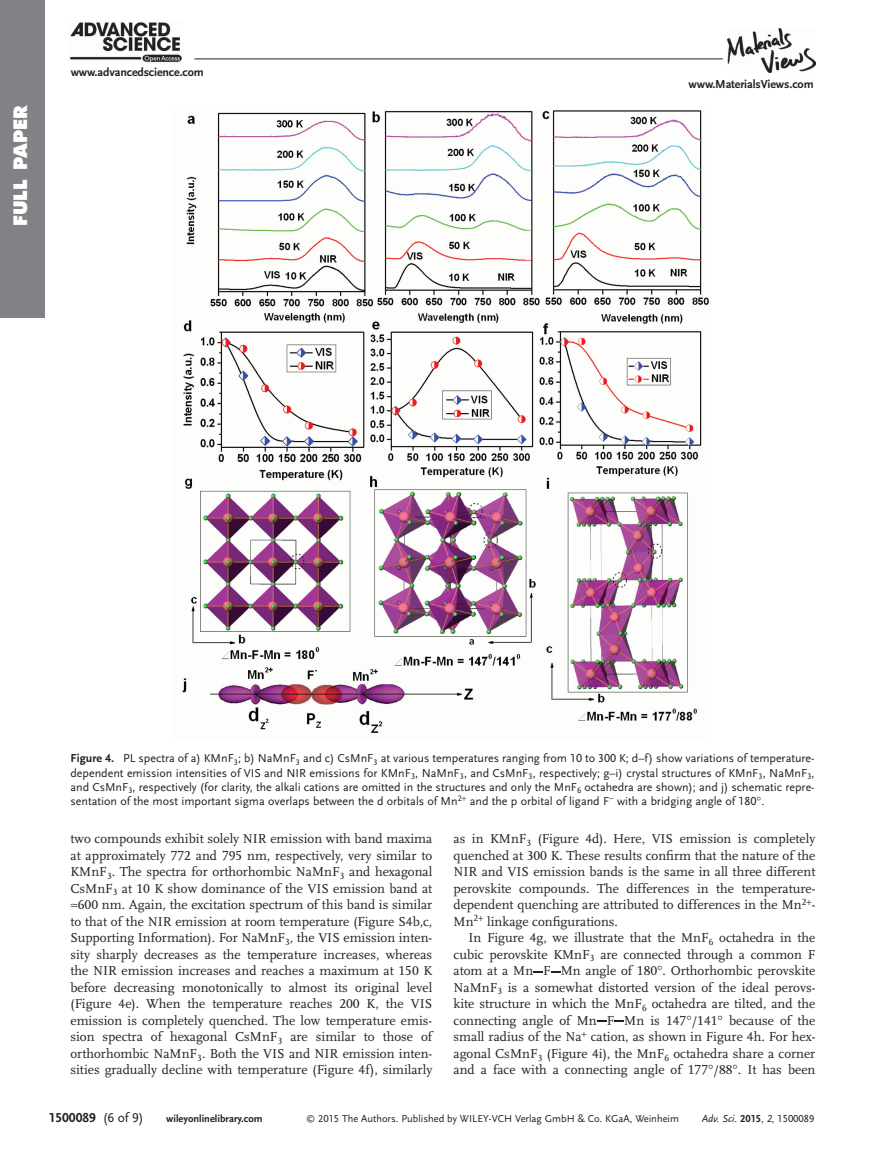
<style>
.page{position:relative;width:891px;height:1175px;background:#fff}
.page>*{position:absolute;margin:0;border:0;box-sizing:border-box;transform-origin:0 0}
.t1{font:800 18px "Futura";letter-spacing:.005em;color:#fff}
.t2{font:13.5px/16.5px "Scala LF";color:#231f20;text-align:justify}
.t3{font:700 13.5px "Scala Sans LF";color:#231f20}
.t4{font:12px/14.2px "Scala Sans LF";color:#231f20;text-align:justify}
.t5{font:700 12px "Scala Sans LF";letter-spacing:-.01em;color:#231f20}
.t6{font:10.5px "Scala Sans LF";color:#231f20}
.t7{font:700 10.5px "Scala Sans LF";color:#231f20}
.t8{font:italic 10.5px "Scala Sans LF";color:#231f20}
.s1{font-weight:700}
.s2{font-weight:400}
.s3{font-size:9px}
.s4{font-weight:700;font-style:normal}
.s5{font-style:normal}
</style>
<div class="page">
<div style="left:0;top:0;width:44px;height:317px;background:#808285"></div>
<img style="left:727px;top:28px;width:88px;height:45px">
<hr style="left:194px;top:59px;width:529px;height:1px;background:#231f20">
<img style="left:70px;top:22px;width:112px;height:40px">
<svg style="left:533px;top:971px;width:10px;height:2px"></svg>
<svg style="left:551px;top:971px;width:10px;height:2px"></svg>
<svg style="left:597px;top:1020px;width:10px;height:2px"></svg>
<svg style="left:614px;top:1020px;width:10px;height:2px"></svg>
<img style="left:182px;top:110px;width:527px;height:623px">
<h1 class="t1" style="left:13px;top:226px;width:123px;rotate:-90deg">FULL PAPER</h1>
<p class="t5" style="left:71px;top:66px;width:135px">www.advancedscience.com</p>
<p class="t5" style="left:689px;top:79px;width:127px">www.MaterialsViews.com</p>
<p class="t4" style="left:70px;top:752px;width:746px"><span class="s1">Figure 4.</span> PL spectra of a) KMnF <sub>3</sub> ; b) NaMnF <sub>3</sub> and c) CsMnF <sub>3</sub> at various temperatures ranging from 10 to 300 K; d–f) show variations of temperature&shy;dependent emission intensities of VIS and NIR emissions for KMnF <sub>3</sub> , NaMnF <sub>3</sub> , and CsMnF <sub>3</sub> , respectively; g–i) crystal structures of KMnF <sub>3</sub> , NaMnF <sub>3</sub> , and CsMnF <sub>3</sub> , respectively (for clarity, the alkali cations are omitted in the structures and only the MnF <sub>6</sub> octahedra are shown); and j) schematic repre&shy;sentation of the most important sigma overlaps between the d orbitals of Mn <sup>2</sup> and the p orbital of ligand F − with a bridging angle of 180 .</p>
<p class="t2" style="left:70px;top:831px;width:363px">two compounds exhibit solely NIR emission with band maxima at approximately 772 and 795 nm, respectively, very similar to KMnF <sub>3</sub> . The spectra for orthorhombic NaMnF <sub>3</sub> and hexagonal CsMnF <sub>3</sub> at 10 K show dominance of the VIS emission band at ≈600 nm. Again, the excitation spectrum of this band is similar to that of the NIR emission at room temperature (Figure S4b,c, Supporting Information). For NaMnF <sub>3</sub> , the VIS emission inten&shy;sity sharply decreases as the temperature increases, whereas the NIR emission increases and reaches a maximum at 150 K before decreasing monotonically to almost its original level (Figure 4 e). When the temperature reaches 200 K, the VIS emission is completely quenched. The low temperature emis&shy;sion spectra of hexagonal CsMnF <sub>3</sub> are similar to those of orthorhombic NaMnF <sub>3</sub> . Both the VIS and NIR emission inten&shy;sities gradually decline with temperature (Figure 4 f), similarly</p>
<p class="t2" style="left:454px;top:831px;width:363px">as in KMnF <sub>3</sub> (Figure 4 d). Here, VIS emission is completely quenched at 300 K. These results confirm that the nature of the NIR and VIS emission bands is the same in all three different perovskite compounds. The differences in the temperature&shy;dependent quenching are attributed to differences in the Mn <sup>2</sup> - Mn <sup>2</sup> linkage configurations.</p>
<p class="t2" style="left:454px;top:930px;width:363px;text-indent:15px">In Figure 4 g, we illustrate that the MnF <sub>6</sub> octahedra in the cubic perovskite KMnF <sub>3</sub> are connected through a common F atom at a Mn F Mn angle of 180 . Orthorhombic perovskite NaMnF <sub>3</sub> is a somewhat distorted version of the ideal perovs&shy;kite structure in which the MnF <sub>6</sub> octahedra are tilted, and the connecting angle of Mn F Mn is 147 /141 because of the small radius of the Na cation, as shown in Figure 4 h. For hex&shy;agonal CsMnF <sub>3</sub> (Figure 4 i), the MnF <sub>6</sub> octahedra share a corner and a face with a connecting angle of 177 /88 . It has been</p>
<p class="t3" style="left:49px;top:1111px;width:97px">1500089 <span class="s2">(6 of 9)</span></p>
<p class="t7" style="left:166px;top:1114px;width:98px">wileyonlinelibrary.com</p>
<p class="t6" style="left:306px;top:1114px;width:374px"><span class="s3">©</span> 2015 The Authors. Published by WILEY-VCH Verlag GmbH &amp; Co. KGaA, Weinheim</p>
<p class="t8" style="left:702px;top:1114px;width:114px">Adv. Sci. <span class="s4">2015</span><span class="s5">,</span> 2<span class="s5">, 1500089</span></p>
</div>
